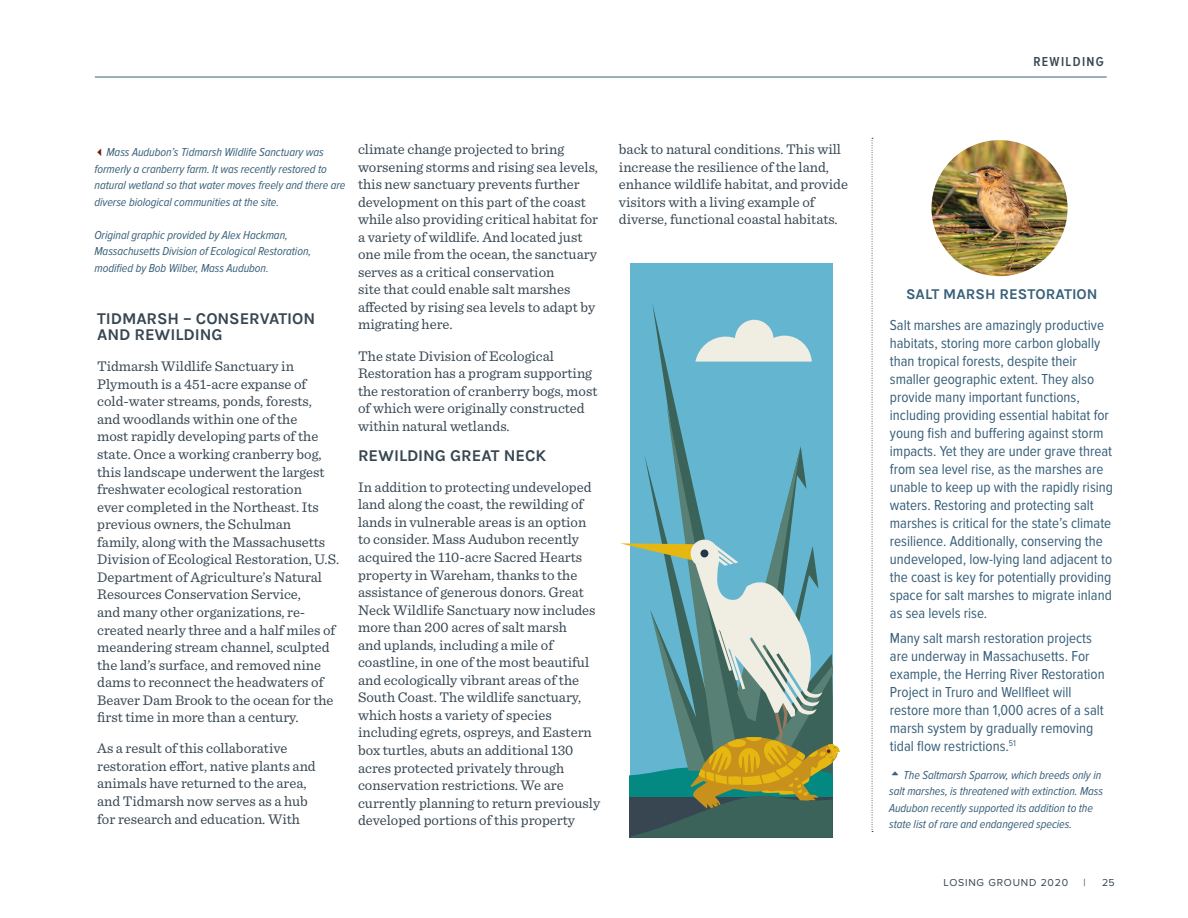
<style>
.page{position:relative;width:1188px;height:918px;background:#fff}
.page>*{position:absolute;margin:0;border:0;box-sizing:border-box;transform-origin:0 0}
.t1{font:700 16.5px/16.5px "Karla";letter-spacing:-.005em;color:#374651}
.t2{font:15px/18px "Proxima Nova Cond";color:#39607a}
.t3{font:700 15px "Karla";color:#39607a}
.t4{font:14.7px/17.5px "Sentinel";color:#374651}
.t5{font:600 13.5px "Proxima Nova A Cond";letter-spacing:.1em;color:#374651}
.t6{font:italic 12px/16.5px "Proxima Nova Cond";letter-spacing:-.005em;color:#39607a}
.t7{font:10.5px "Proxima Nova";letter-spacing:.075em;color:#374651}
.s1{color:#751a15}
</style>
<div class="page">
<hr style="left:95px;top:77px;width:1012px;height:1px;background:#39607a">
<img style="left:932px;top:140px;width:136px;height:136px;border-radius:68px">
<svg style="left:872px;top:138px;width:1px;height:694px"></svg>
<div style="left:630px;top:263px;width:203px;height:526px;background:#64b6d0"></div>
<svg style="left:652px;top:304px;width:104px;height:99px"></svg>
<svg style="left:695px;top:320px;width:117px;height:42px"></svg>
<svg style="left:620px;top:403px;width:220px;height:435px"></svg>
<p class="t6" style="left:94px;top:144px;width:253px"><span class="s1">✓</span>Mass Audubon’s Tidmarsh Wildlife Sanctuary was formerly a cranberry farm. It was recently restored to natural wetland so that water moves freely and there are diverse biological communities at the site.</p>
<p class="t6" style="left:94px;top:227px;width:218px">Original graphic provided by Alex Hackman,<br>Massachusetts Division of Ecological Restoration, modified by Bob Wilber, Mass Audubon.</p>
<p class="t1" style="left:97px;top:310px;width:220px">TIDMARSH – CONSERVATION<br>AND REWILDING</p>
<p class="t4" style="left:97px;top:357px;width:244px">Tidmarsh Wildlife Sanctuary in Plymouth is a 451-acre expanse of cold-water streams, ponds, forests,<br>and woodlands within one of the<br>most rapidly developing parts of the state. Once a working cranberry bog, this landscape underwent the largest freshwater ecological restoration<br>ever completed in the Northeast. Its previous owners, the Schulman<br>family, along with the Massachusetts Division of Ecological Restoration, U.S.<br>Department of Agriculture’s Natural Resources Conservation Service,<br>and many other organizations, re&shy;created nearly three and a half miles of meandering stream channel, sculpted the land’s surface, and removed nine dams to reconnect the headwaters of Beaver Dam Brook to the ocean for the first time in more than a century.</p>
<p class="t4" style="left:97px;top:739px;width:220px">As a result of this collaborative restoration effort, native plants and animals have returned to the area, and Tidmarsh now serves as a hub for research and education. With</p>
<p class="t4" style="left:358px;top:139px;width:242px">climate change projected to bring worsening storms and rising sea levels, this new sanctuary prevents further development on this part of the coast while also providing critical habitat for a variety of wildlife. And located just one mile from the ocean, the sanctuary serves as a critical conservation<br>site that could enable salt marshes affected by rising sea levels to adapt by migrating here.</p>
<p class="t4" style="left:358px;top:346px;width:241px">The state Division of Ecological Restoration has a program supporting the restoration of cranberry bogs, most of which were originally constructed within natural wetlands.</p>
<p class="t1" style="left:358px;top:447px;width:190px">REWILDING GREAT NECK</p>
<p class="t4" style="left:358px;top:477px;width:244px">In addition to protecting undeveloped land along the coast, the rewilding of lands in vulnerable areas is an option to consider. Mass Audubon recently acquired the 110-acre Sacred Hearts property in Wareham, thanks to the assistance of generous donors. Great Neck Wildlife Sanctuary now includes more than 200 acres of salt marsh<br>and uplands, including a mile of coastline, in one of the most beautiful and ecologically vibrant areas of the South Coast. The wildlife sanctuary, which hosts a variety of species including egrets, ospreys, and Eastern box turtles, abuts an additional 130 acres protected privately through conservation restrictions. We are currently planning to return previously developed portions of this property</p>
<p class="t4" style="left:619px;top:139px;width:231px">back to natural conditions. This will increase the resilience of the land, enhance wildlife habitat, and provide visitors with a living example of diverse, functional coastal habitats.</p>
<p class="t5" style="left:1033px;top:54px;width:72px">REWILDING</p>
<p class="t3" style="left:906px;top:285px;width:193px">SALT MARSH RESTORATION</p>
<p class="t2" style="left:890px;top:316px;width:225px">Salt marshes are amazingly productive habitats, storing more carbon globally than tropical forests, despite their smaller geographic extent. They also provide many important functions, including providing essential habitat for young fish and buffering against storm impacts. Yet they are under grave threat from sea level rise, as the marshes are unable to keep up with the rapidly rising waters. Restoring and protecting salt marshes is critical for the state’s climate resilience. Additionally, conserving the undeveloped, low-lying land adjacent to the coast is key for potentially providing space for salt marshes to migrate inland as sea levels rise.</p>
<p class="t2" style="left:890px;top:629px;width:216px">Many salt marsh restoration projects are underway in Massachusetts. For example, the Herring River Restoration Project in Truro and Wellfleet will restore more than 1,000 acres of a salt marsh system by gradually removing tidal flow restrictions.<sup>51</sup></p>
<p class="t6" style="left:889px;top:767px;width:216px;text-indent:14px">The Saltmarsh Sparrow, which breeds only in salt marshes, is threatened with extinction. Mass Audubon recently supported its addition to the state list of rare and endangered species.</p>
<p class="t7" style="left:944px;top:876px;width:126px">LOSING GROUND 2020</p>
<p class="t7" style="left:1083px;top:876px;width:4px">|</p>
<p class="t7" style="left:1102px;top:876px;width:14px">25</p>
</div>
